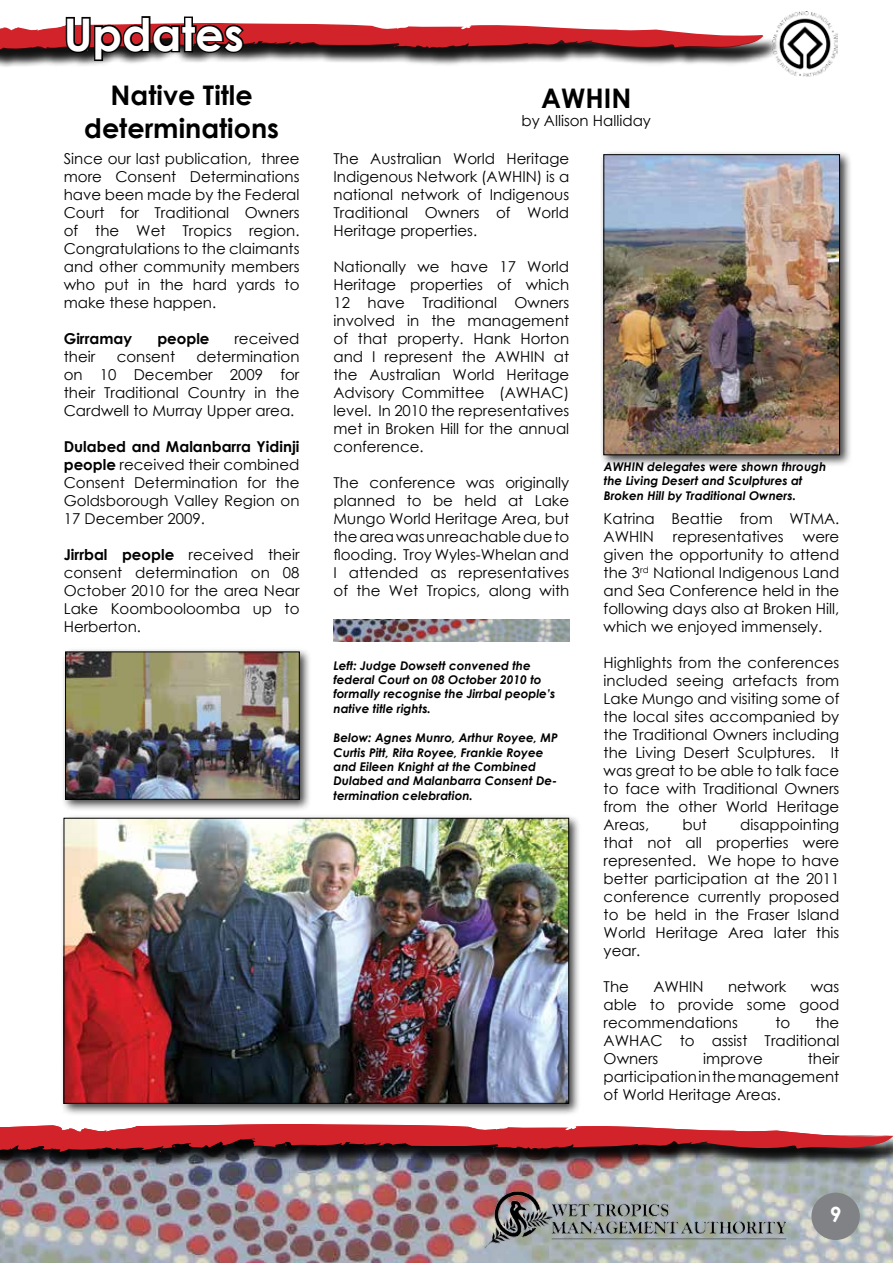
<style>
.page{position:relative;width:893px;height:1263px;background:#fff}
.page>*{position:absolute;margin:0;border:0;box-sizing:border-box;transform-origin:0 0}
.t1{font:700 45px "Century Gothic";color:#fff}
.t2{font:700 27px/32.4px "Century Gothic";color:#000;text-align:center}
.t3{font:700 21px "Century Gothic";color:#fff}
.t4{font:15px/18px "Century Gothic";color:#000;text-align:justify}
.t5{font:700 15px "Century Gothic";color:#000}
.t6{font:italic 700 12px/14.4px "Century Gothic";color:#000}
.s1{font-weight:700}
</style>
<div class="page">
<img style="left:0;top:1170px;width:893px;height:93px">
<img style="left:485px;top:1189px;width:302px;height:59px">
<div style="left:811px;top:1193px;width:49px;height:47px;background:#808285;border-radius:50%"></div>
<img style="left:781px;top:11px;width:56px;height:66px">
<div style="left:0;top:23px;width:781px;height:46px;background:#000;opacity:.75"></div>
<div style="left:60px;top:814px;width:521px;height:302px;background:#000;opacity:.75"></div>
<img style="left:66px;top:820px;width:501px;height:281px">
<div style="left:64px;top:818px;width:505px;height:285px;border:1px solid #000"></div>
<div style="left:61px;top:648px;width:251px;height:164px;background:#000;opacity:.75"></div>
<img style="left:67px;top:654px;width:230px;height:143px">
<div style="left:65px;top:652px;width:234px;height:147px;border:1px solid #000"></div>
<svg style="left:0;top:16px;width:763px;height:47px"></svg>
<div style="left:600px;top:150px;width:252px;height:317px;background:#000;opacity:.75"></div>
<img style="left:606px;top:156px;width:232px;height:297px">
<div style="left:604px;top:154px;width:236px;height:301px;border:1px solid #000"></div>
<img style="left:333px;top:619px;width:236px;height:23px">
<div style="left:0;top:1124px;width:893px;height:46px;background:#000;opacity:.75"></div>
<svg style="left:0;top:1124px;width:893px;height:29px;background:#a93b40"></svg>
<h1 class="t1" style="left:64px;top:0;width:182px">Updates</h1>
<h2 class="t2" style="left:84px;top:78px;width:196px">Native Title determinations</h2>
<p class="t4" style="left:64px;top:150px;width:237px">Since our last publication, three more Consent Determinations have been made by the Federal Court for Traditional Owners of the Wet Tropics region.<br>Congratulations to the claimants and other community members who put in the hard yards to make these happen.</p>
<p class="t5" style="left:64px;top:327px;width:70px">Girramay</p>
<p class="t5" style="left:157px;top:327px;width:54px">people</p>
<p class="t4" style="left:234px;top:330px;width:67px">received</p>
<p class="t4" style="left:64px;top:348px;width:33px">their</p>
<p class="t4" style="left:117px;top:348px;width:60px">consent</p>
<p class="t4" style="left:64px;top:348px;width:237px;text-indent:133px">determination on 10 December 2009 for their Traditional Country in the Cardwell to Murray Upper area.</p>
<p class="t4" style="left:64px;top:438px;width:237px"><span class="s1">Dulabed and Malanbarra Yidinji people</span> received their combined Consent Determination for the Goldsborough Valley Region on 17 December 2009.</p>
<p class="t4" style="left:64px;top:546px;width:237px"><span class="s1">Jirrbal people</span> received their consent determination on 08<br>October 2010 for the area Near Lake Koombooloomba up to Herberton.</p>
<h2 class="t2" style="left:541px;top:81px;width:92px">AWHIN</h2>
<p class="t4" style="left:521px;top:111px;width:131px">by Allison Halliday</p>
<p class="t4" style="left:333px;top:150px;width:237px">The Australian World Heritage Indigenous Network (AWHIN) is a national network of Indigenous Traditional Owners of World Heritage properties.</p>
<p class="t4" style="left:333px;top:258px;width:237px">Nationally we have 17 World Heritage properties of which 12 have Traditional Owners involved in the management of that property. Hank Horton and I represent the AWHIN at the Australian World Heritage Advisory Committee (AWHAC) level. In 2010 the representatives met in Broken Hill for the annual conference.</p>
<p class="t4" style="left:333px;top:474px;width:237px">The conference was originally planned to be held at Lake Mungo World Heritage Area, but the area was unreachable due to flooding. Troy Wyles-Whelan and I attended as representatives of the Wet Tropics, along with</p>
<p class="t6" style="left:604px;top:459px;width:224px">AWHIN delegates were shown through the Living Desert and Sculptures at<br>Broken Hill by Traditional Owners.</p>
<p class="t4" style="left:604px;top:509px;width:237px">Katrina Beattie from WTMA.<br>AWHIN</p>
<p class="t4" style="left:673px;top:527px;width:112px">representatives</p>
<p class="t4" style="left:604px;top:527px;width:237px;text-indent:199px">were given the opportunity to attend the 3<sup>rd</sup> National Indigenous Land and Sea Conference held in the following days also at Broken Hill, which we enjoyed immensely.</p>
<p class="t4" style="left:604px;top:653px;width:237px">Highlights from the conferences included seeing artefacts from Lake Mungo and visiting some of the local sites accompanied by the Traditional Owners including the Living Desert Sculptures. It was great to be able to talk face to face with Traditional Owners from the other World Heritage Areas,</p>
<p class="t6" style="left:333px;top:657px;width:223px">Left: Judge Dowsett convened the federal Court on 08 October 2010 to formally recognise the Jirrbal people’s native title rights.</p>
<p class="t6" style="left:333px;top:730px;width:226px">Below: Agnes Munro, Arthur Royee, MP Curtis Pitt, Rita Royee, Frankie Royee and Eileen Knight at the Combined Dulabed and Malanbarra Consent De&shy;termination celebration.</p>
<p class="t4" style="left:604px;top:815px;width:237px;text-indent:137px">disappointing that not all properties were represented. We hope to have better participation at the 2011 conference currently proposed to be held in the Fraser Island World Heritage Area later this year.</p>
<p class="t4" style="left:604px;top:977px;width:27px">The</p>
<p class="t4" style="left:653px;top:977px;width:52px">AWHIN</p>
<p class="t4" style="left:728px;top:977px;width:60px">network</p>
<p class="t4" style="left:682px;top:815px;width:26px">but</p>
<p class="t4" style="left:604px;top:977px;width:237px;text-indent:207px">was able to provide some good recommendations</p>
<p class="t4" style="left:604px;top:1013px;width:237px;text-indent:212px">the AWHAC to assist Traditional Owners</p>
<p class="t4" style="left:775px;top:1013px;width:16px">to</p>
<p class="t4" style="left:604px;top:1049px;width:237px;text-indent:204px">their participation in the management of World Heritage Areas.</p>
<p class="t4" style="left:703px;top:1049px;width:61px">improve</p>
<h3 class="t3" style="left:830px;top:1199px;width:13px">9</h3>
</div>
